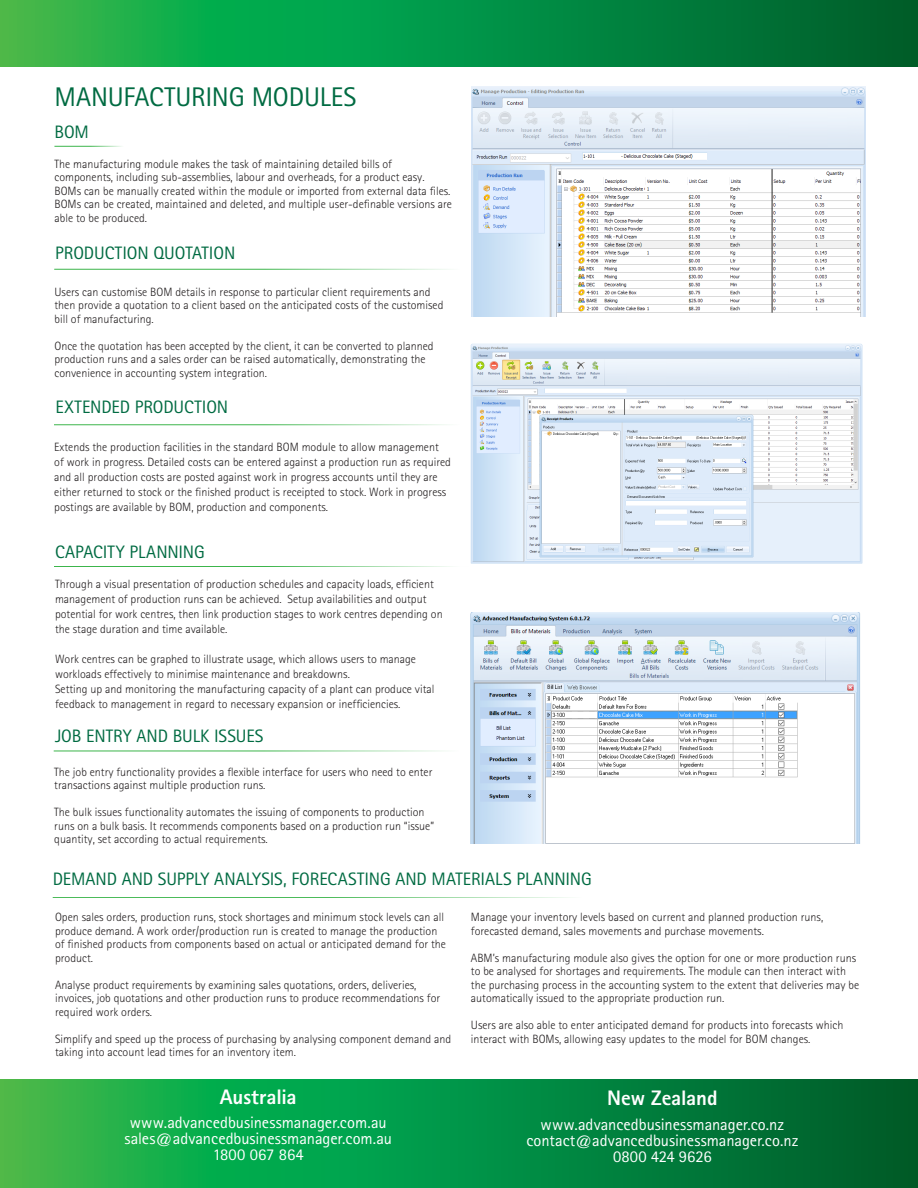
<style>
.page{position:relative;width:918px;height:1188px;background:#fff}
.page>*{position:absolute;margin:0;border:0;box-sizing:border-box;transform-origin:0 0}
.Sub_Header{font:27px "AT Rotis Sans Serif";letter-spacing:-.01em;color:#006b42}
.Main_Text_2__leading{font:800 21px "AT Rotis Sans Serif";letter-spacing:-.005em;color:#fff}
.Sub_Header-2{font:18px "AT Rotis Sans Serif";letter-spacing:-.005em;color:#006b42}
.Main_Text_2__leading-2{font:16.5px "AT Rotis Sans Serif";letter-spacing:-.005em;color:#fff}
.t1{font:300 12px/13.5px "AT Rotis Sans Serif";color:#231f20}
</style>
<div class="page">
<svg style="left:0;top:0;width:918px;height:67px;background:#099242"></svg>
<svg style="left:0;top:1079px;width:918px;height:109px;background:#099142"></svg>
<hr style="left:54px;top:269px;width:416px;height:1px;background:#3cb54b">
<hr style="left:54px;top:566px;width:416px;height:1px;background:#3cb54b">
<hr style="left:54px;top:751px;width:416px;height:1px;background:#3cb54b">
<hr style="left:54px;top:146px;width:71px;height:1px;background:#3cb54b">
<img style="left:470px;top:344px;width:393px;height:220px">
<img style="left:471px;top:613px;width:389px;height:231px">
<hr style="left:54px;top:425px;width:416px;height:1px;background:#3cb54b">
<img style="left:472px;top:87px;width:393px;height:230px">
<hr style="left:53px;top:897px;width:543px;height:1px;background:#3cb54b">
<p class="Sub_Header" style="left:55px;top:81px;width:304px">MANUFACTURING MODULES</p>
<p class="Sub_Header-2" style="left:54px;top:122px;width:36px">BOM</p>
<p class="t1" style="left:55px;top:157px;width:372px">The manufacturing module makes the task of maintaining detailed bills of components, including sub-assemblies, labour and overheads, for a product easy.</p>
<p class="t1" style="left:55px;top:184px;width:399px">BOMs can be manually created within the module or imported from external data files.<br>BOMs can be created, maintained and deleted, and multiple user-definable versions are able to be produced.</p>
<p class="Sub_Header-2" style="left:55px;top:242px;width:182px">PRODUCTION QUOTATION</p>
<p class="t1" style="left:55px;top:285px;width:391px">Users can customise BOM details in response to particular client requirements and then provide a quotation to a client based on the anticipated costs of the customised bill of manufacturing.</p>
<p class="t1" style="left:55px;top:339px;width:381px">Once the quotation has been accepted by the client, it can be converted to planned production runs and a sales order can be raised automatically, demonstrating the convenience in accounting system integration.</p>
<p class="Sub_Header-2" style="left:56px;top:397px;width:174px">EXTENDED PRODUCTION</p>
<p class="t1" style="left:54px;top:439px;width:398px;line-height:15px">Extends the production facilities in the standard BOM module to allow management of work in progress. Detailed costs can be entered against a production run as required and all production costs are posted against work in progress accounts until they are either returned to stock or the finished product is receipted to stock. Work in progress postings are available by BOM, production and components.</p>
<p class="Sub_Header-2" style="left:55px;top:541px;width:151px">CAPACITY PLANNING</p>
<p class="t1" style="left:55px;top:576px;width:389px;line-height:15px">Through a visual presentation of production schedules and capacity loads, efficient management of production runs can be achieved. Setup availabilities and output potential for work centres, then link production stages to work centres depending on the stage duration and time available.</p>
<p class="t1" style="left:55px;top:651px;width:363px;line-height:15px">Work centres can be graphed to illustrate usage, which allows users to manage workloads effectively to minimise maintenance and breakdowns.</p>
<p class="t1" style="left:55px;top:681px;width:381px;line-height:15px">Setting up and monitoring the manufacturing capacity of a plant can produce vital feedback to management in regard to necessary expansion or inefficiencies.</p>
<p class="Sub_Header-2" style="left:55px;top:725px;width:210px">JOB ENTRY AND BULK ISSUES</p>
<p class="t1" style="left:54px;top:765px;width:380px">The job entry functionality provides a flexible interface for users who need to enter transactions against multiple production runs.</p>
<p class="t1" style="left:54px;top:806px;width:381px">The bulk issues functionality automates the issuing of components to production runs on a bulk basis. It recommends components based on a production run “issue” quantity, set according to actual requirements.</p>
<p class="Sub_Header-2" style="left:53px;top:869px;width:541px">DEMAND AND SUPPLY ANALYSIS, FORECASTING AND MATERIALS PLANNING</p>
<p class="t1" style="left:55px;top:910px;width:393px">Open sales orders, production runs, stock shortages and minimum stock levels can all produce demand. A work order/production run is created to manage the production of finished products from components based on actual or anticipated demand for the product.</p>
<p class="t1" style="left:55px;top:978px;width:387px">Analyse product requirements by examining sales quotations, orders, deliveries, invoices, job quotations and other production runs to produce recommendations for required work orders.</p>
<p class="t1" style="left:55px;top:1032px;width:398px">Simplify and speed up the process of purchasing by analysing component demand and taking into account lead times for an inventory item.</p>
<p class="t1" style="left:471px;top:910px;width:354px">Manage your inventory levels based on current and planned production runs, forecasted demand, sales movements and purchase movements.</p>
<p class="t1" style="left:471px;top:951px;width:390px">ABM’s manufacturing module also gives the option for one or more production runs to be analysed for shortages and requirements. The module can then interact with the purchasing process in the accounting system to the extent that deliveries may be automatically issued to the appropriate production run.</p>
<p class="t1" style="left:471px;top:1018px;width:374px">Users are also able to enter anticipated demand for products into forecasts which interact with BOMs, allowing easy updates to the model for BOM changes.</p>
<p class="Main_Text_2__leading" style="left:220px;top:1083px;width:78px">Australia</p>
<p class="Main_Text_2__leading-2" style="left:130px;top:1113px;width:258px">www.advancedbusinessmanager.com.au</p>
<p class="Main_Text_2__leading-2" style="left:124px;top:1129px;width:269px">sales@advancedbusinessmanager.com.au</p>
<p class="Main_Text_2__leading-2" style="left:213px;top:1145px;width:93px">1800 067 864</p>
<p class="Main_Text_2__leading" style="left:607px;top:1085px;width:112px">New Zealand</p>
<p class="Main_Text_2__leading-2" style="left:541px;top:1115px;width:245px">www.advancedbusinessmanager.co.nz</p>
<p class="Main_Text_2__leading-2" style="left:526px;top:1131px;width:274px">contact@advancedbusinessmanager.co.nz</p>
<p class="Main_Text_2__leading-2" style="left:613px;top:1147px;width:100px">0800 424 9626</p>
</div>
